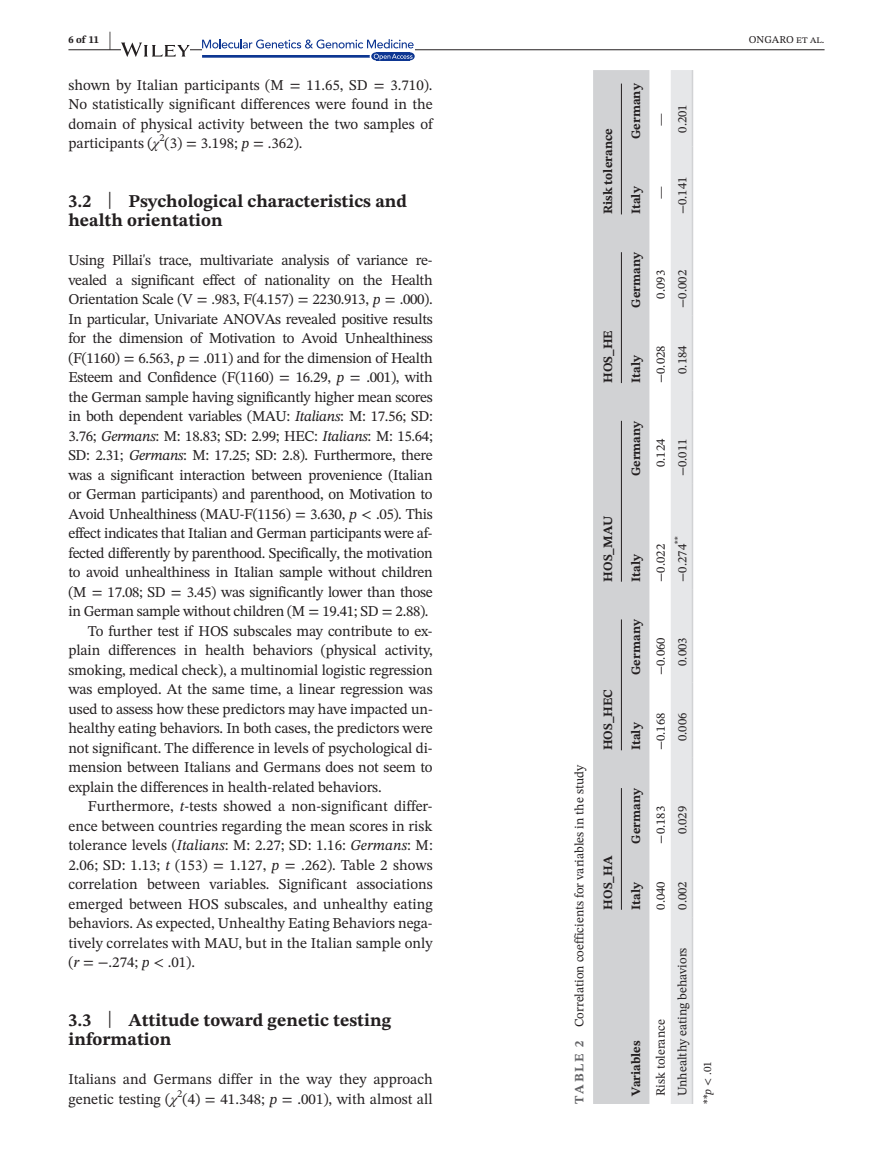
<style>
.page{position:relative;width:893px;height:1174px;background:#fff}
.page>*{position:absolute;margin:0;border:0;box-sizing:border-box;transform-origin:0 0}
.t1{font:700 18px/19.5px "STIX Two Text";color:#231f20}
.t2{font:15px/19.5px "STIX Two Text";letter-spacing:-.015em;color:#231f20;text-align:justify}
.t3{font:12.75px "STIX Two Text";color:#231f20}
.t4{font:700 12.75px "STIX Two Text";color:#231f20}
.t5{font:11.25px "STIX Two Text";color:#231f20}
.t6{font:10.5px "STIX Two Text";color:#231f20}
.t7{font:700 10.5px "STIX Two Text";color:#231f20}
.t8{font:8.85px "STIX Two Text";color:#231f20}
.s1{font-size:21px}
.s2{font-family:"STIX";font-style:italic}
.s3{font-style:italic}
.s4{font-weight:400;font-size:23.7px}
.s5{font-weight:700;color:#636366}
</style>
<div class="page">
<hr style="left:68px;top:49px;width:756px;height:1px;background:#231f20">
<svg style="left:121px;top:43px;width:69px;height:14px"></svg>
<svg style="left:202px;top:39px;width:212px;height:21px"></svg>
<div style="left:593px;top:70px;width:56px;height:1034px;background:#d1d2d4"></div>
<div style="left:671px;top:70px;width:21px;height:1034px;background:#e6e7e9"></div>
<hr style="left:692px;top:917px;width:1px;height:187px;background:#d1d2d4">
<hr style="left:692px;top:851px;width:1px;height:66px;background:#d1d2d4">
<hr style="left:692px;top:758px;width:1px;height:93px;background:#d1d2d4">
<hr style="left:692px;top:682px;width:1px;height:76px;background:#d1d2d4">
<hr style="left:692px;top:589px;width:1px;height:93px;background:#d1d2d4">
<hr style="left:692px;top:484px;width:1px;height:105px;background:#d1d2d4">
<hr style="left:692px;top:390px;width:1px;height:94px;background:#d1d2d4">
<hr style="left:692px;top:315px;width:1px;height:75px;background:#d1d2d4">
<hr style="left:692px;top:222px;width:1px;height:93px;background:#d1d2d4">
<hr style="left:692px;top:147px;width:1px;height:75px;background:#d1d2d4">
<hr style="left:692px;top:70px;width:1px;height:77px;background:#d1d2d4">
<hr style="left:621px;top:788px;width:1px;height:121px;background:#231f20">
<hr style="left:621px;top:619px;width:1px;height:131px;background:#231f20">
<hr style="left:621px;top:421px;width:1px;height:160px;background:#231f20">
<hr style="left:621px;top:252px;width:1px;height:131px;background:#231f20">
<hr style="left:621px;top:84px;width:1px;height:130px;background:#231f20">
<p class="t7" style="left:68px;top:32px;width:44px">6 of 11 <span class="s1">|</span></p>
<p class="t6" style="left:749px;top:32px;width:77px">ONGARO et al.</p>
<p class="t2" style="left:68px;top:75px;width:366px">shown by Italian participants (M = 11.65, SD = 3.710).<br>No statistically significant differences were found in the domain of physical activity between the two samples of participants (<span class="s2">χ</span> (3) = 3.198; <span class="s3">p</span> = .362).</p>
<p class="t4" style="left:627px;top:139px;width:58px;rotate:-90deg">Germany</p>
<p class="t3" style="left:673px;top:133px;width:30px;rotate:-90deg">0.201</p>
<p class="t3" style="left:651px;top:126px;width:14px;rotate:-90deg">—</p>
<p class="t4" style="left:599px;top:214px;width:88px;rotate:-90deg">Risk tolerance</p>
<p class="t6" style="left:159px;top:130px;width:7px">2</p>
<p class="t3" style="left:673px;top:214px;width:39px;rotate:-90deg">−0.141</p>
<p class="t4" style="left:627px;top:214px;width:30px;rotate:-90deg">Italy</p>
<p class="t3" style="left:651px;top:199px;width:14px;rotate:-90deg">—</p>
<p class="t1" style="left:68px;top:191px;width:340px">3.2 <span class="s4">|</span> Psychological characteristics and health orientation</p>
<p class="t2" style="left:68px;top:250px;width:366px">Using Pillai's trace, multivariate analysis of variance re-</p>
<p class="t2" style="left:68px;top:270px;width:366px">vealed a significant effect of nationality on the Health</p>
<p class="t2" style="left:68px;top:289px;width:366px">Orientation Scale (V = .983, F(4.157) = 2230.913, <span class="s3">p</span> = .000).</p>
<p class="t2" style="left:68px;top:309px;width:366px">In particular, Univariate ANOVAs revealed positive results</p>
<p class="t2" style="left:68px;top:328px;width:366px">for the dimension of Motivation to Avoid Unhealthiness</p>
<p class="t2" style="left:68px;top:348px;width:366px">(F(1160) = 6.563, <span class="s3">p</span> = .011) and for the dimension of Health</p>
<p class="t2" style="left:68px;top:367px;width:366px">Esteem and Confidence (F(1160) = 16.29, <span class="s3">p</span> = .001), with</p>
<p class="t2" style="left:68px;top:387px;width:366px">the German sample having significantly higher mean scores</p>
<p class="t2" style="left:68px;top:406px;width:366px">in both dependent variables (MAU: <span class="s3">Italians</span>: M: 17.56; SD:</p>
<p class="t2" style="left:68px;top:426px;width:366px">3.76; <span class="s3">Germans</span>: M: 18.83; SD: 2.99; HEC: <span class="s3">Italians</span>: M: 15.64;</p>
<p class="t2" style="left:68px;top:445px;width:366px">SD: 2.31; <span class="s3">Germans</span>: M: 17.25; SD: 2.8). Furthermore, there</p>
<p class="t2" style="left:68px;top:465px;width:366px">was a significant interaction between provenience (Italian</p>
<p class="t2" style="left:68px;top:484px;width:366px">or German participants) and parenthood, on Motivation to</p>
<p class="t2" style="left:68px;top:504px;width:366px">Avoid Unhealthiness (MAU-F(1156) = 3.630, <span class="s3">p</span> &lt; .05). This</p>
<p class="t2" style="left:68px;top:523px;width:366px">effect indicates that Italian and German participants were af-</p>
<p class="t2" style="left:68px;top:543px;width:366px">fected differently by parenthood. Specifically, the motivation</p>
<p class="t2" style="left:68px;top:562px;width:366px">to avoid unhealthiness in Italian sample without children</p>
<p class="t2" style="left:68px;top:582px;width:366px">(M = 17.08; SD = 3.45) was significantly lower than those</p>
<p class="t2" style="left:68px;top:601px;width:362px">in German sample without children (M = 19.41; SD = 2.88).</p>
<p class="t2" style="left:88px;top:621px;width:346px">To further test if HOS subscales may contribute to ex-</p>
<p class="t2" style="left:68px;top:640px;width:366px">plain differences in health behaviors (physical activity,</p>
<p class="t2" style="left:68px;top:660px;width:366px">smoking, medical check), a multinomial logistic regression</p>
<p class="t2" style="left:68px;top:679px;width:366px">was employed. At the same time, a linear regression was</p>
<p class="t2" style="left:68px;top:699px;width:366px">used to assess how these predictors may have impacted un-</p>
<p class="t2" style="left:68px;top:718px;width:366px">healthy eating behaviors. In both cases, the predictors were</p>
<p class="t2" style="left:68px;top:738px;width:366px">not significant. The difference in levels of psychological di-</p>
<p class="t2" style="left:68px;top:757px;width:366px">mension between Italians and Germans does not seem to</p>
<p class="t2" style="left:68px;top:777px;width:315px">explain the differences in health-related behaviors.</p>
<p class="t2" style="left:88px;top:796px;width:346px">Furthermore, <span class="s3">t</span>-tests showed a non-significant differ-</p>
<p class="t2" style="left:68px;top:816px;width:366px">ence between countries regarding the mean scores in risk</p>
<p class="t2" style="left:68px;top:835px;width:366px">tolerance levels (<span class="s3">Italians</span>: M: 2.27; SD: 1.16: <span class="s3">Germans</span>: M:</p>
<p class="t2" style="left:68px;top:855px;width:366px">2.06; SD: 1.13; <span class="s3">t</span> (153) = 1.127, <span class="s3">p</span> = .262). Table 2 shows</p>
<p class="t2" style="left:68px;top:874px;width:366px">correlation between variables. Significant associations</p>
<p class="t2" style="left:68px;top:894px;width:366px">emerged between HOS subscales, and unhealthy eating</p>
<p class="t2" style="left:68px;top:913px;width:366px">behaviors. As expected, Unhealthy Eating Behaviors nega-</p>
<p class="t2" style="left:68px;top:933px;width:366px">tively correlates with MAU, but in the Italian sample only</p>
<p class="t2" style="left:68px;top:952px;width:128px">(<span class="s3">r</span> = −.274; <span class="s3">p</span> &lt; .01).</p>
<p class="t4" style="left:627px;top:308px;width:58px;rotate:-90deg">Germany</p>
<p class="t3" style="left:673px;top:308px;width:39px;rotate:-90deg">−0.002</p>
<p class="t3" style="left:651px;top:298px;width:30px;rotate:-90deg">0.093</p>
<p class="t4" style="left:599px;top:383px;width:54px;rotate:-90deg">HOS_HE</p>
<p class="t3" style="left:673px;top:374px;width:30px;rotate:-90deg">0.184</p>
<p class="t3" style="left:651px;top:383px;width:39px;rotate:-90deg">−0.028</p>
<p class="t4" style="left:627px;top:383px;width:30px;rotate:-90deg">Italy</p>
<p class="t4" style="left:627px;top:476px;width:58px;rotate:-90deg">Germany</p>
<p class="t3" style="left:651px;top:467px;width:30px;rotate:-90deg">0.124</p>
<p class="t3" style="left:673px;top:476px;width:39px;rotate:-90deg">−0.011</p>
<p class="t4" style="left:599px;top:581px;width:68px;rotate:-90deg">HOS_MAU</p>
<p class="t8" style="left:671px;top:544px;width:9px;rotate:-90deg">**</p>
<p class="t3" style="left:673px;top:581px;width:39px;rotate:-90deg">−0.274</p>
<p class="t3" style="left:651px;top:581px;width:39px;rotate:-90deg">−0.022</p>
<p class="t4" style="left:627px;top:581px;width:30px;rotate:-90deg">Italy</p>
<p class="t4" style="left:627px;top:675px;width:58px;rotate:-90deg">Germany</p>
<p class="t3" style="left:651px;top:675px;width:39px;rotate:-90deg">−0.060</p>
<p class="t3" style="left:673px;top:666px;width:30px;rotate:-90deg">0.003</p>
<p class="t4" style="left:599px;top:750px;width:63px;rotate:-90deg">HOS_HEC</p>
<p class="t3" style="left:673px;top:741px;width:30px;rotate:-90deg">0.006</p>
<p class="t3" style="left:651px;top:750px;width:39px;rotate:-90deg">−0.168</p>
<p class="t4" style="left:627px;top:750px;width:30px;rotate:-90deg">Italy</p>
<p class="t3" style="left:570px;top:1104px;width:341px;rotate:-90deg"><span class="s5">TABLE 2</span> Correlation coefficients for variables in the study</p>
<p class="t4" style="left:627px;top:843px;width:58px;rotate:-90deg">Germany</p>
<p class="t3" style="left:673px;top:834px;width:30px;rotate:-90deg">0.029</p>
<p class="t3" style="left:651px;top:843px;width:39px;rotate:-90deg">−0.183</p>
<p class="t4" style="left:599px;top:909px;width:55px;rotate:-90deg">HOS_HA</p>
<p class="t3" style="left:651px;top:909px;width:30px;rotate:-90deg">0.040</p>
<p class="t3" style="left:673px;top:909px;width:30px;rotate:-90deg">0.002</p>
<p class="t4" style="left:627px;top:909px;width:30px;rotate:-90deg">Italy</p>
<p class="t3" style="left:673px;top:1096px;width:150px;rotate:-90deg">Unhealthy eating behaviors</p>
<p class="t1" style="left:68px;top:1010px;width:324px">3.3 <span class="s4">|</span> Attitude toward genetic testing information</p>
<p class="t2" style="left:68px;top:1069px;width:366px">Italians and Germans differ in the way they approach genetic testing (<span class="s2">χ</span> (4) = 41.348; <span class="s3">p</span> = .001), with almost all</p>
<p class="t3" style="left:651px;top:1096px;width:78px;rotate:-90deg">Risk tolerance</p>
<p class="t4" style="left:627px;top:1096px;width:58px;rotate:-90deg">Variables</p>
<p class="t5" style="left:699px;top:1104px;width:44px;rotate:-90deg">**<span class="s3">p</span> &lt; .01</p>
<p class="t6" style="left:177px;top:1086px;width:7px">2</p>
</div>
